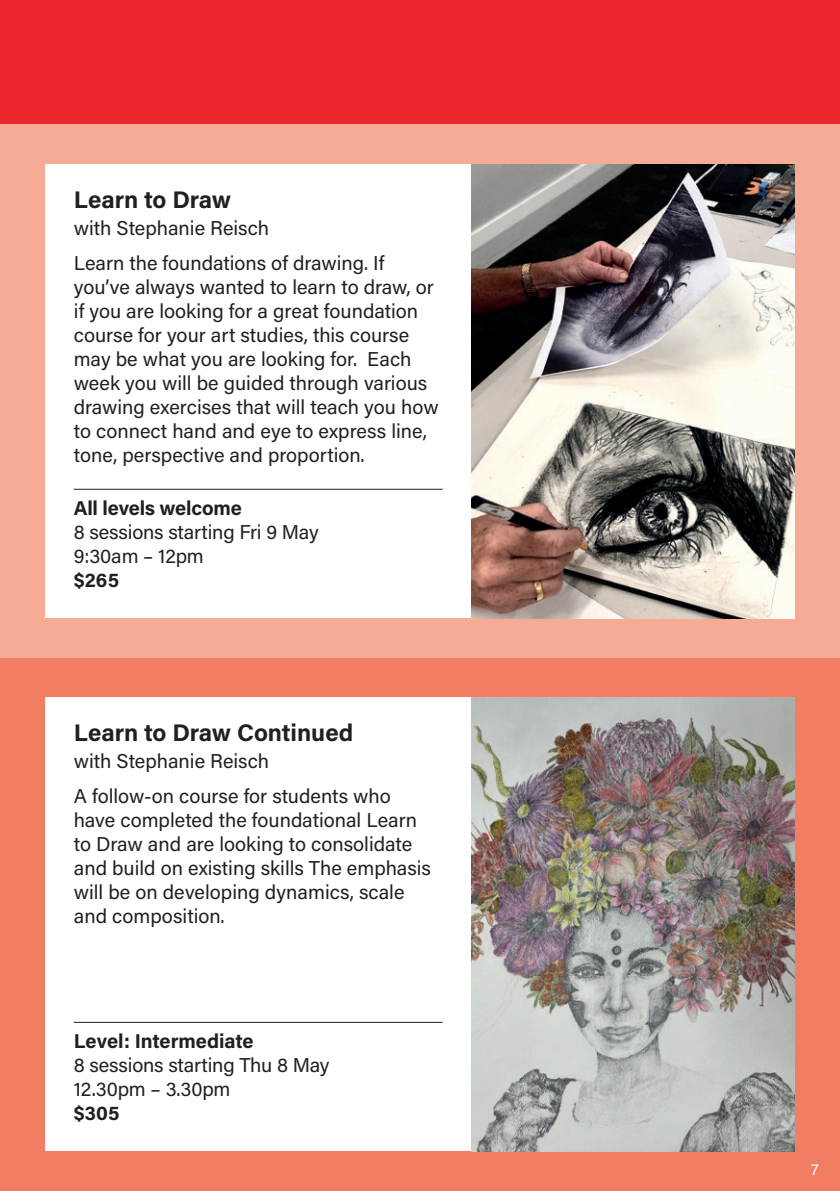
<style>
.page{position:relative;width:840px;height:1191px;background:#fff}
.page>*{position:absolute;margin:0;border:0;box-sizing:border-box;transform-origin:0 0}
.t1{font:700 24px "Acumin Pro";letter-spacing:-.005em;color:#231f20}
.t2{font:20px/24px "Acumin Pro";color:#231f20}
.t3{font:700 20px "Acumin Pro";letter-spacing:-.01em;color:#231f20}
.t4{font:16px "Acumin Pro";color:#fff}
</style>
<div class="page">
<div style="left:0;top:658px;width:839px;height:533px;background:#f17d63"></div>
<div style="left:0;top:0;width:839px;height:125px;background:#eb262c"></div>
<div style="left:0;top:125px;width:839px;height:533px;background:#f6ac94"></div>
<div style="left:45px;top:164px;width:426px;height:454px;background:#fff"></div>
<div style="left:45px;top:697px;width:426px;height:454px;background:#fff"></div>
<hr style="left:74px;top:489px;width:368px;height:1px;background:#231f20">
<hr style="left:74px;top:1021px;width:368px;height:1px;background:#231f20">
<img style="left:471px;top:164px;width:323px;height:454px">
<img style="left:471px;top:697px;width:323px;height:454px">
<p class="t1" style="left:74px;top:182px;width:159px">Learn to Draw</p>
<p class="t2" style="left:74px;top:209px;width:312px;line-height:35.4px">with Stephanie Reisch<br>Learn the foundations of drawing. If</p>
<p class="t2" style="left:74px;top:274px;width:366px">you’ve always wanted to learn to draw, or if you are looking for a great foundation course for your art studies, this course may be what you are looking for. Each week you will be guided through various drawing exercises that will teach you how to connect hand and eye to express line, tone, perspective and proportion.</p>
<p class="t3" style="left:74px;top:494px;width:169px">All levels welcome</p>
<p class="t2" style="left:74px;top:519px;width:246px">8 sessions starting Fri 9 May<br>9:30am – 12pm</p>
<p class="t3" style="left:74px;top:566px;width:47px">$265</p>
<p class="t1" style="left:74px;top:715px;width:281px">Learn to Draw Continued</p>
<p class="t2" style="left:74px;top:742px;width:318px;line-height:35.4px">with Stephanie Reisch<br>A follow-on course for students who</p>
<p class="t2" style="left:74px;top:807px;width:358px">have completed the foundational Learn to Draw and are looking to consolidate and build on existing skills The emphasis will be on developing dynamics, scale and composition.</p>
<p class="t3" style="left:74px;top:1027px;width:181px">Level: Intermediate</p>
<p class="t2" style="left:74px;top:1052px;width:257px">8 sessions starting Thu 8 May<br>12.30pm – 3.30pm</p>
<p class="t3" style="left:74px;top:1099px;width:47px">$305</p>
<p class="t4" style="left:810px;top:1158px;width:9px">7</p>
</div>
